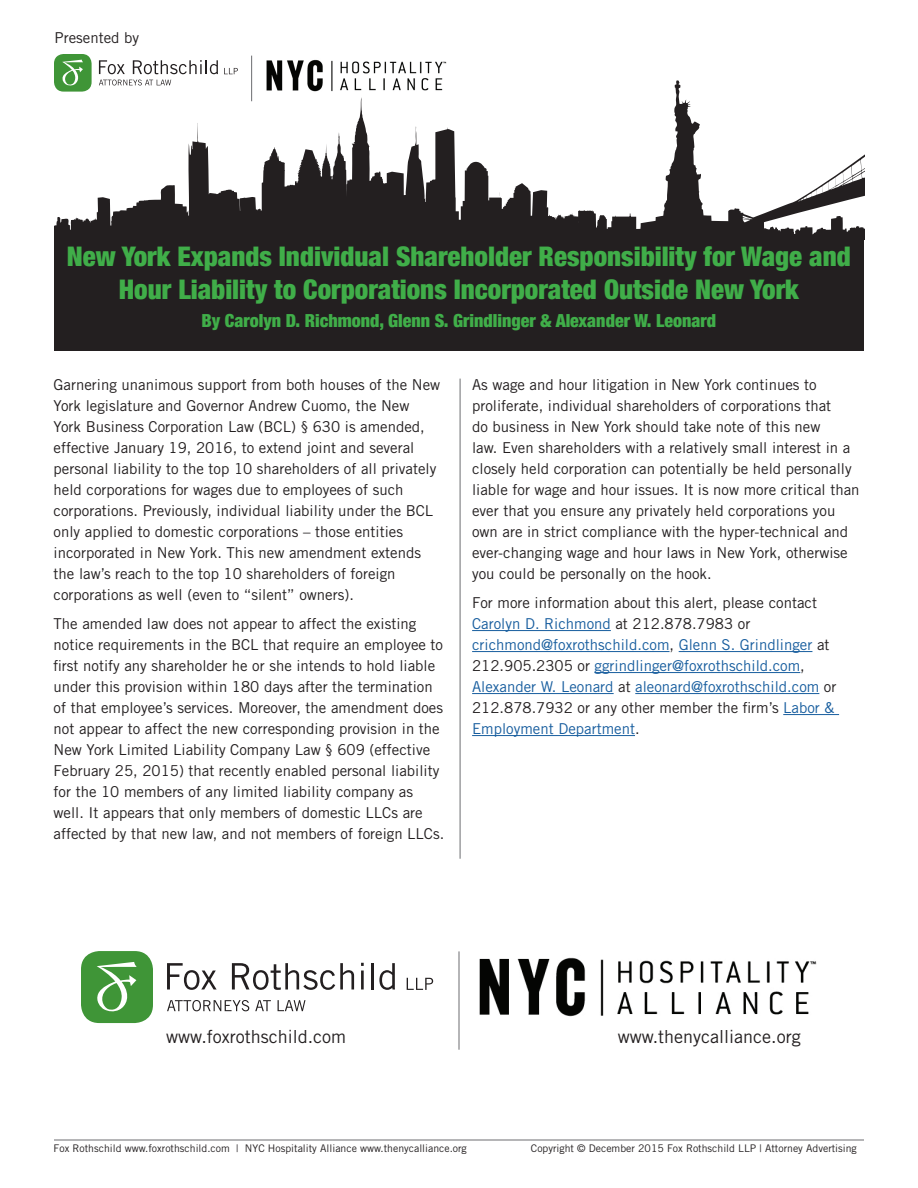
<style>
.page{position:relative;width:918px;height:1188px;background:#fff}
.page>*{position:absolute;margin:0;border:0;box-sizing:border-box;transform-origin:0 0}
.t1{font:900 condensed 27px/33px "Helvetica Neue";color:#40ae49;text-align:center}
.t2{font:900 condensed 18px "Helvetica Neue";color:#40ae49}
.Body{font:18px "Trade Gothic";color:#231f20}
.BodyText{font:15px/21px "Trade Gothic";color:#231f20}
.BodyText-2{font:15px/21px "Trade Gothic";color:#175d9e}
.Body-2{font:10.5px "Trade Gothic";color:#231f20}
.s1{color:#231f20}
</style>
<div class="page">
<div style="left:54px;top:236px;width:810px;height:115px;background:#231f20"></div>
<hr style="left:472px;top:630px;width:139px;height:1px;background:#175d9e">
<hr style="left:472px;top:651px;width:198px;height:1px;background:#175d9e">
<hr style="left:679px;top:651px;width:133px;height:1px;background:#175d9e">
<hr style="left:595px;top:672px;width:205px;height:1px;background:#175d9e">
<hr style="left:472px;top:693px;width:142px;height:1px;background:#175d9e">
<hr style="left:635px;top:693px;width:184px;height:1px;background:#175d9e">
<hr style="left:783px;top:714px;width:56px;height:1px;background:#175d9e">
<hr style="left:472px;top:735px;width:163px;height:1px;background:#175d9e">
<svg style="left:54px;top:80px;width:810px;height:156px"></svg>
<hr style="left:460px;top:379px;width:1px;height:480px;background:#6c6d70">
<div style="left:54px;top:54px;width:38px;height:38px;background:#3f9537;border-radius:10px"></div>
<svg style="left:62px;top:60px;width:21px;height:26px"></svg>
<svg style="left:99px;top:60px;width:26px;height:14px"></svg>
<svg style="left:133px;top:60px;width:85px;height:14px"></svg>
<svg style="left:224px;top:68px;width:14px;height:6px"></svg>
<svg style="left:99px;top:80px;width:72px;height:5px"></svg>
<img style="left:263px;top:59px;width:197px;height:36px">
<hr style="left:251px;top:56px;width:1px;height:45px;background:#6c6d70">
<hr style="left:54px;top:1140px;width:810px;height:1px;background:#6c6d70">
<div style="left:81px;top:951px;width:72px;height:72px;background:#3f9537;border-radius:18px"></div>
<svg style="left:97px;top:962px;width:40px;height:50px"></svg>
<svg style="left:167px;top:963px;width:50px;height:27px"></svg>
<svg style="left:232px;top:963px;width:122px;height:27px"></svg>
<hr style="left:361px;top:971px;width:3px;height:19px;background:#231f20">
<hr style="left:371px;top:963px;width:3px;height:27px;background:#231f20">
<svg style="left:379px;top:963px;width:16px;height:27px"></svg>
<svg style="left:407px;top:978px;width:26px;height:12px"></svg>
<svg style="left:167px;top:1000px;width:82px;height:11px"></svg>
<svg style="left:255px;top:1000px;width:16px;height:11px"></svg>
<svg style="left:278px;top:1000px;width:27px;height:11px"></svg>
<hr style="left:459px;top:951px;width:1px;height:99px;background:#6c6d70">
<img style="left:479px;top:957px;width:338px;height:60px">
<p class="BodyText" style="left:55px;top:27px;width:86px">Presented by</p>
<p class="t1" style="left:67px;top:240px;width:786px">New York Expands Individual Shareholder Responsibility for Wage and<br>Hour Liability to Corporations Incorporated Outside New York</p>
<p class="t2" style="left:201px;top:310px;width:516px">By Carolyn D. Richmond, Glenn S. Grindlinger &amp; Alexander W. Leonard</p>
<p class="BodyText" style="left:54px;top:374px;width:388px">Garnering unanimous support from both houses of the New York legislature and Governor Andrew Cuomo, the New York Business Corporation Law (BCL) § 630 is amended, effective January 19, 2016, to extend joint and several personal liability to the top 10 shareholders of all privately held corporations for wages due to employees of such corporations. Previously, individual liability under the BCL only applied to domestic corporations – those entities incorporated in New York. This new amendment extends the law’s reach to the top 10 shareholders of foreign corporations as well (even to “silent” owners).</p>
<p class="BodyText" style="left:54px;top:613px;width:392px">The amended law does not appear to affect the existing notice requirements in the BCL that require an employee to first notify any shareholder he or she intends to hold liable under this provision within 180 days after the termination of that employee’s services. Moreover, the amendment does not appear to affect the new corresponding provision in the New York Limited Liability Company Law § 609 (effective February 25, 2015) that recently enabled personal liability for the 10 members of any limited liability company as well. It appears that only members of domestic LLCs are affected by that new law, and not members of foreign LLCs.</p>
<p class="BodyText" style="left:472px;top:374px;width:389px">As wage and hour litigation in New York continues to proliferate, individual shareholders of corporations that<br>do business in New York should take note of this new<br>law. Even shareholders with a relatively small interest in a closely held corporation can potentially be held personally liable for wage and hour issues. It is now more critical than ever that you ensure any privately held corporations you own are in strict compliance with the hyper-technical and ever-changing wage and hour laws in New York, otherwise you could be personally on the hook.</p>
<p class="BodyText-2" style="left:472px;top:592px;width:366px"><span class="s1">For more information about this alert, please contact </span>Carolyn D. Richmond <span class="s1">at 212.878.7983 or </span>crichmond@foxrothschild.com<span class="s1">,</span> Glenn S. Grindlinger <span class="s1">at 212.905.2305 or</span> ggrindlinger@foxrothschild.com<span class="s1">, </span>Alexander W. Leonard <span class="s1">at</span> aleonard@foxrothschild.com <span class="s1">or 212.878.7932 or any other member the firm’s</span> Labor &amp; Employment Department<span class="s1">.</span></p>
<p class="Body" style="left:166px;top:1026px;width:182px">www.foxrothschild.com</p>
<p class="Body" style="left:618px;top:1026px;width:185px">www.thenycalliance.org</p>
<p class="Body-2" style="left:54px;top:1142px;width:415px">Fox Rothschild www.foxrothschild.com | NYC Hospitality Alliance www.thenycalliance.org</p>
<p class="Body-2" style="left:531px;top:1142px;width:327px">Copyright © December 2015 Fox Rothschild LLP | Attorney Advertising</p>
</div>
